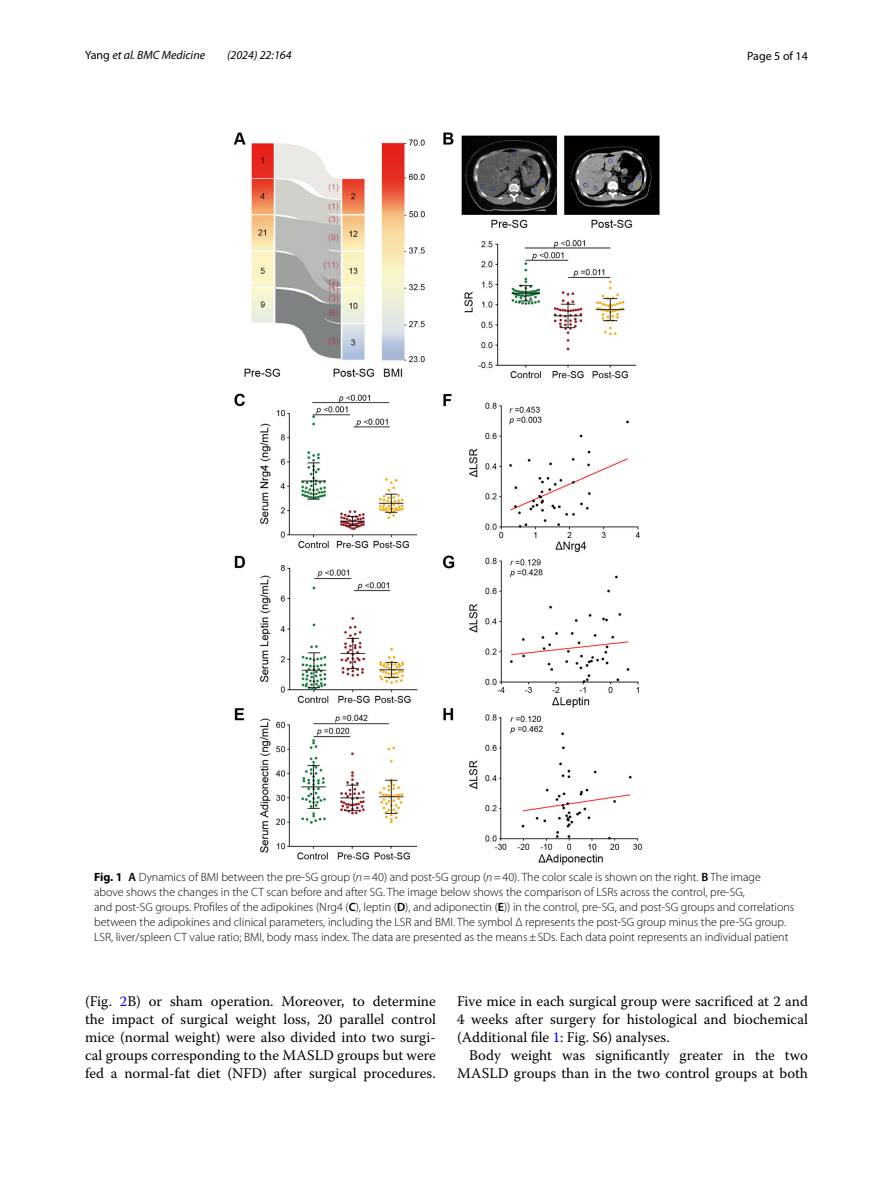
<style>
.page{position:relative;width:893px;height:1187px;background:#fff}
.page>*{position:absolute;margin:0;border:0;box-sizing:border-box;transform-origin:0 0}
.t1{font:14.7px/18px "Warnock Pro";color:#000;text-align:justify}
.t2{font:300 12px/15px "Myriad Pro";color:#000}
.t3{font:italic 12px "Myriad Pro";color:#000}
.t4{font:12px "Myriad Pro";color:#000}
.s1{font-style:normal}
.s2{font-weight:700}
.s3{font-weight:600}
.s4{font-style:italic}
.s5{color:#00f}
</style>
<div class="page">
<img style="left:234px;top:133px;width:425px;height:732px">
<p class="t3" style="left:85px;top:48px;width:122px"><span class="s1">Yang</span> et al. BMC Medicine</p>
<p class="t3" style="left:227px;top:48px;width:66px">(2024) 22:164</p>
<p class="t4" style="left:747px;top:48px;width:62px">Page 5 of 14</p>
<p class="t2" style="left:94px;top:869px;width:702px"><span class="s2">Fig. 1</span> <span class="s3">A</span> Dynamics of BMI between the pre-SG group (<span class="s4">n</span>=40) and post-SG group (<span class="s4">n</span>=40). The color scale is shown on the right. <span class="s3">B</span> The image<br>above shows the changes in the CT scan before and after SG. The image below shows the comparison of LSRs across the control, pre-SG,<br>and post-SG groups. Profiles of the adipokines (Nrg4 (<span class="s3">C</span>), leptin (<span class="s3">D</span>), and adiponectin (<span class="s3">E</span>)) in the control, pre-SG, and post-SG groups and correlations between the adipokines and clinical parameters, including the LSR and BMI. The symbol Δ represents the post-SG group minus the pre-SG group.<br>LSR, liver/spleen CT value ratio; BMI, body mass index. The data are presented as the means±SDs. Each data point represents an individual patient</p>
<p class="t1" style="left:85px;top:991px;width:352px">(Fig. <span class="s5">2</span>B) or sham operation. Moreover, to determine the impact of surgical weight loss, 20 parallel control mice (normal weight) were also divided into two surgi&shy;cal groups corresponding to the MASLD groups but were fed a normal-fat diet (NFD) after surgical procedures.</p>
<p class="t1" style="left:457px;top:991px;width:352px">Five mice in each surgical group were sacrificed at 2 and 4 weeks after surgery for histological and biochemical (Additional file <span class="s5">1</span>: Fig. S6) analyses.</p>
<p class="t1" style="left:457px;top:1045px;width:352px;text-align:right">Body weight was significantly greater in the two<br>MASLD groups than in the two control groups at both</p>
</div>
